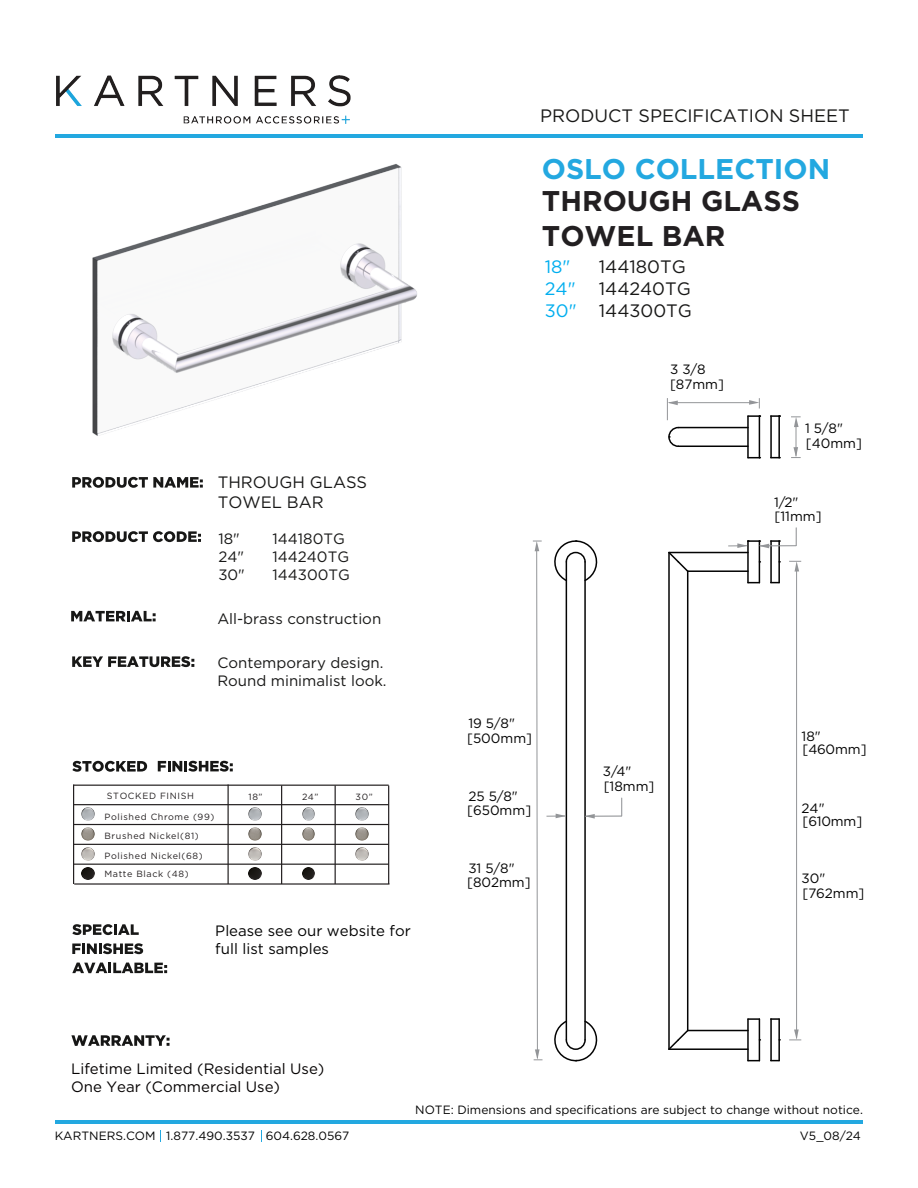
<style>
.page{position:relative;width:918px;height:1188px;background:#fff}
.page>*{position:absolute;margin:0;border:0;box-sizing:border-box;transform-origin:0 0}
.t1{font:700 28.5px/34.2px "Gotham";color:#221f21}
.t2{font:700 28.5px "Gotham";color:#23a8e0}
.t3{font:18px/21.6px "Gotham";color:#181817}
.t4{font:18px/21.6px "Gotham";color:#00aeef}
.t5{font:16.5px/19.8px "Gotham";color:#181817}
.t6{font:15px/18px "Gotham";color:#181817}
.t7{font:15px/18px "Gotham";color:#060303}
.t8{font:15px/18px "Gotham";color:#030303}
.t9{font:13.5px/14.9px "Gotham";color:#030303}
.t10{font:12px "Gotham";color:#030303}
.t11{font:9px "Gotham";letter-spacing:.07em;color:#231f20}
</style>
<div class="page">
<hr style="left:55px;top:134px;width:808px;height:4px;background:#23a8e0">
<hr style="left:55px;top:1120px;width:808px;height:4px;background:#23a8e0">
<img style="left:56px;top:76px;width:295px;height:48px">
<svg style="left:72px;top:477px;width:131px;height:11px"></svg>
<svg style="left:72px;top:531px;width:129px;height:11px"></svg>
<svg style="left:72px;top:656px;width:122px;height:11px"></svg>
<svg style="left:71px;top:611px;width:85px;height:10px"></svg>
<hr style="left:796px;top:426px;width:1px;height:30px;background:#939598">
<svg style="left:791px;top:417px;width:10px;height:10px"></svg>
<svg style="left:791px;top:447px;width:10px;height:11px"></svg>
<hr style="left:669px;top:1048px;width:79px;height:2px;background:#030303">
<hr style="left:688px;top:1030px;width:60px;height:1px;background:#030303">
<svg style="left:748px;top:1018px;width:11px;height:2px"></svg>
<hr style="left:668px;top:553px;width:2px;height:496px;background:#030303">
<hr style="left:687px;top:571px;width:1px;height:460px;background:#030303">
<hr style="left:747px;top:1019px;width:2px;height:42px;background:#030303">
<hr style="left:747px;top:541px;width:2px;height:42px;background:#030303">
<hr style="left:759px;top:1019px;width:1px;height:42px;background:#030303">
<hr style="left:759px;top:541px;width:1px;height:42px;background:#030303">
<hr style="left:688px;top:570px;width:60px;height:2px;background:#030303">
<hr style="left:669px;top:552px;width:79px;height:1px;background:#030303">
<hr style="left:678px;top:446px;width:70px;height:1px;background:#030303">
<hr style="left:678px;top:427px;width:70px;height:1px;background:#030303">
<hr style="left:747px;top:416px;width:2px;height:42px;background:#030303">
<hr style="left:759px;top:416px;width:1px;height:42px;background:#030303">
<svg style="left:668px;top:551px;width:21px;height:22px"></svg>
<svg style="left:668px;top:1029px;width:21px;height:21px"></svg>
<svg style="left:668px;top:426px;width:12px;height:21px"></svg>
<svg style="left:748px;top:415px;width:12px;height:2px"></svg>
<svg style="left:771px;top:1018px;width:8px;height:2px"></svg>
<hr style="left:778px;top:1019px;width:2px;height:42px;background:#030303">
<hr style="left:778px;top:541px;width:2px;height:42px;background:#030303">
<hr style="left:778px;top:416px;width:2px;height:42px;background:#030303">
<svg style="left:771px;top:415px;width:9px;height:2px"></svg>
<hr style="left:770px;top:1019px;width:2px;height:42px;background:#030303">
<hr style="left:770px;top:541px;width:2px;height:42px;background:#030303">
<hr style="left:770px;top:416px;width:2px;height:42px;background:#030303">
<hr style="left:669px;top:402px;width:81px;height:1px;background:#939598">
<svg style="left:749px;top:398px;width:11px;height:11px"></svg>
<svg style="left:667px;top:398px;width:11px;height:22px"></svg>
<svg style="left:728px;top:528px;width:69px;height:20px"></svg>
<svg style="left:533px;top:540px;width:89px;height:522px"></svg>
<hr style="left:796px;top:570px;width:1px;height:468px;background:#939598">
<svg style="left:789px;top:561px;width:12px;height:11px"></svg>
<svg style="left:789px;top:1029px;width:12px;height:12px"></svg>
<img style="left:92px;top:164px;width:325px;height:272px">
<svg style="left:72px;top:761px;width:75px;height:11px"></svg>
<svg style="left:158px;top:761px;width:75px;height:11px"></svg>
<svg style="left:71px;top:1035px;width:99px;height:11px"></svg>
<svg style="left:72px;top:924px;width:67px;height:11px"></svg>
<svg style="left:72px;top:943px;width:71px;height:11px"></svg>
<svg style="left:72px;top:963px;width:95px;height:10px"></svg>
<hr style="left:73px;top:804px;width:316px;height:1px;background:#231f20">
<hr style="left:73px;top:785px;width:316px;height:1px;background:#231f20">
<hr style="left:228px;top:785px;width:1px;height:99px;background:#231f20">
<hr style="left:73px;top:785px;width:1px;height:99px;background:#231f20">
<hr style="left:73px;top:824px;width:316px;height:1px;background:#231f20">
<hr style="left:73px;top:844px;width:316px;height:1px;background:#231f20">
<hr style="left:73px;top:864px;width:316px;height:1px;background:#231f20">
<hr style="left:74px;top:883px;width:315px;height:2px;background:#231f20">
<hr style="left:388px;top:785px;width:1px;height:99px;background:#231f20">
<hr style="left:335px;top:785px;width:1px;height:99px;background:#231f20">
<hr style="left:281px;top:785px;width:1px;height:99px;background:#231f20">
<svg style="left:82px;top:867px;width:13px;height:13px"></svg>
<svg style="left:82px;top:808px;width:13px;height:12px"></svg>
<svg style="left:82px;top:847px;width:13px;height:13px"></svg>
<svg style="left:82px;top:827px;width:13px;height:13px"></svg>
<svg style="left:248px;top:867px;width:13px;height:13px"></svg>
<svg style="left:248px;top:808px;width:13px;height:12px"></svg>
<svg style="left:248px;top:847px;width:13px;height:13px"></svg>
<svg style="left:248px;top:827px;width:13px;height:13px"></svg>
<svg style="left:302px;top:867px;width:13px;height:13px"></svg>
<svg style="left:302px;top:808px;width:13px;height:12px"></svg>
<svg style="left:302px;top:827px;width:13px;height:13px"></svg>
<svg style="left:356px;top:808px;width:12px;height:12px"></svg>
<svg style="left:356px;top:847px;width:12px;height:13px"></svg>
<svg style="left:356px;top:827px;width:12px;height:13px"></svg>
<h2 class="t3" style="left:540px;top:104px;width:311px">PRODUCT SPECIFICATION SHEET</h2>
<h1 class="t2" style="left:542px;top:152px;width:290px">OSLO COLLECTION</h1>
<h1 class="t1" style="left:542px;top:183px;width:260px">THROUGH GLASS<br>TOWEL BAR</h1>
<h2 class="t4" style="left:545px;top:256px;width:33px">18"<br>24"<br>30"</h2>
<h2 class="t3" style="left:599px;top:256px;width:95px">144180TG<br>144240TG<br>144300TG</h2>
<p class="t5" style="left:218px;top:472px;width:151px">THROUGH GLASS<br>TOWEL BAR</p>
<p class="t6" style="left:218px;top:529px;width:28px">18"<br>24"<br>30"</p>
<p class="t6" style="left:272px;top:529px;width:79px">144180TG<br>144240TG<br>144300TG</p>
<p class="t6" style="left:217px;top:609px;width:165px">All-brass construction</p>
<p class="t6" style="left:217px;top:653px;width:171px">Contemporary design.<br>Round minimalist look.</p>
<p class="t11" style="left:107px;top:791px;width:89px">STOCKED FINISH</p>
<p class="t11" style="left:248px;top:792px;width:16px">18”</p>
<p class="t11" style="left:302px;top:792px;width:18px">24”</p>
<p class="t11" style="left:356px;top:792px;width:19px">30”</p>
<p class="t11" style="left:105px;top:812px;width:111px">Polished Chrome (99)</p>
<p class="t11" style="left:105px;top:851px;width:100px">Polished Nickel(68)</p>
<p class="t11" style="left:105px;top:831px;width:96px">Brushed Nickel(81)</p>
<p class="t11" style="left:104px;top:869px;width:86px">Matte Black (48)</p>
<p class="t8" style="left:215px;top:922px;width:197px">Please see our website for full list samples</p>
<p class="t7" style="left:71px;top:1059px;width:255px">Lifetime Limited (Residential Use)<br>One Year (Commercial Use)</p>
<p class="t9" style="left:670px;top:362px;width:55px">3 3/8 [87mm]</p>
<p class="t9" style="left:805px;top:421px;width:59px">1 5/8" [40mm]</p>
<p class="t9" style="left:774px;top:495px;width:49px;line-height:14.2px">1/2" [11mm]</p>
<p class="t9" style="left:467px;top:716px;width:67px">19 5/8" [500mm]</p>
<p class="t9" style="left:467px;top:788px;width:66px">25 5/8" [650mm]</p>
<p class="t9" style="left:603px;top:763px;width:53px">3/4" [18mm]</p>
<p class="t9" style="left:802px;top:729px;width:67px;line-height:13.5px">18" [460mm]</p>
<p class="t9" style="left:802px;top:801px;width:62px;line-height:13.5px">24" [610mm]</p>
<p class="t9" style="left:467px;top:860px;width:65px">31 5/8" [802mm]</p>
<p class="t9" style="left:802px;top:871px;width:64px">30" [762mm]</p>
<p class="t10" style="left:415px;top:1104px;width:449px">NOTE: Dimensions and specifications are subject to change without notice.</p>
<p class="t10" style="left:55px;top:1129px;width:296px">KARTNERS.COM 1.877.490.3537 604.628.0567</p>
<p class="t10" style="left:800px;top:1129px;width:63px">V5_08/24</p>
</div>
